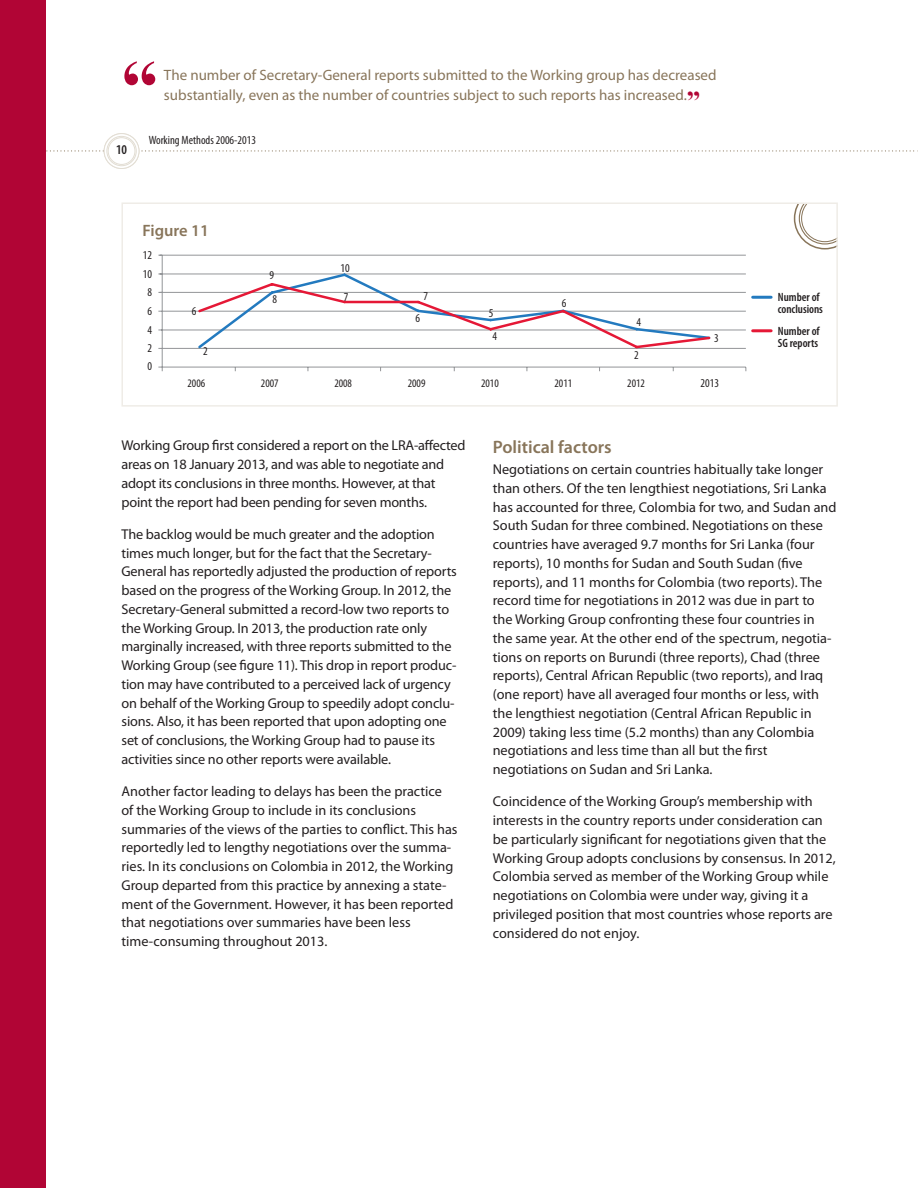
<style>
.page{position:relative;width:918px;height:1188px;background:#fff}
.page>*{position:absolute;margin:0;border:0;box-sizing:border-box;transform-origin:0 0}
.t1{font:700 73.5px "Times New Roman";color:#b10535}
.t2{font:600 18px "Myriad Pro";color:#88755a}
.t3{font:600 16.5px "Myriad Pro";color:#88755a}
.t4{font:15px/20.2px "Myriad Pro";color:#88755a}
.t5{font:14.25px/18.8px "Myriad Pro";color:#231f20}
.t6{font:600 condensed 13.5px "Myriad Pro";color:#231f20}
.t7{font:condensed 12px "Myriad Pro";color:#231f20}
.t8{font:600 condensed 12px/12px "Myriad Pro";color:#231f20}
.t9{font:condensed 11.55px "Myriad Pro";color:#231f20}
.s1{font-family:"Times New Roman";font-weight:700;font-size:27px;color:#b10535}
</style>
<div class="page">
<svg style="left:46px;top:150px;width:872px;height:2px"></svg>
<svg style="left:104px;top:134px;width:35px;height:34px"></svg>
<div style="left:104px;top:133px;width:35px;height:36px;border:1px solid #e2ddd3;border-radius:50%"></div>
<div style="left:107px;top:136px;width:29px;height:30px;background:#e8e4dc;border:1px solid #e2ddd3;border-radius:50%"></div>
<div style="left:108px;top:138px;width:27px;height:26px;background:#fff;border-radius:50%"></div>
<div style="left:108px;top:137px;width:27px;height:28px;border:1px solid #e2ddd3;border-radius:50%"></div>
<svg style="left:794px;top:205px;width:41px;height:44px"></svg>
<div style="left:122px;top:202px;width:716px;height:205px;border:2px solid #efece7"></div>
<hr style="left:753px;top:296px;width:18px;height:3px;background:#237abf">
<hr style="left:753px;top:329px;width:18px;height:3px;background:#e51836">
<hr style="left:160px;top:255px;width:586px;height:1px;background:#939598">
<hr style="left:160px;top:274px;width:586px;height:1px;background:#939598">
<hr style="left:160px;top:292px;width:586px;height:1px;background:#939598">
<hr style="left:163px;top:311px;width:583px;height:1px;background:#939598">
<hr style="left:161px;top:330px;width:585px;height:1px;background:#939598">
<hr style="left:162px;top:348px;width:584px;height:1px;background:#939598">
<hr style="left:162px;top:255px;width:1px;height:112px;background:#939598">
<hr style="left:162px;top:367px;width:584px;height:1px;background:#939598">
<svg style="left:196px;top:273px;width:516px;height:76px"></svg>
<div style="left:0;top:0;width:46px;height:1188px;background:#b10535"></div>
<h1 class="t1" style="left:122px;top:36px;width:38px">“</h1>
<p class="t4" style="left:164px;top:65px;width:554px">The number of Secretary-General reports submitted to the Working group has decreased substantially, even as the number of countries subject to such reports has increased.<span class="s1">”</span></p>
<p class="t6" style="left:116px;top:143px;width:13px">10</p>
<p class="t7" style="left:149px;top:134px;width:109px">Working Methods 2006-2013</p>
<p class="t3" style="left:142px;top:221px;width:68px">Figure 11</p>
<p class="t7" style="left:143px;top:249px;width:11px">12</p>
<p class="t7" style="left:143px;top:267px;width:11px">10</p>
<p class="t7" style="left:148px;top:286px;width:6px">8</p>
<p class="t7" style="left:148px;top:305px;width:6px">6</p>
<p class="t7" style="left:148px;top:323px;width:6px">4</p>
<p class="t7" style="left:148px;top:342px;width:6px">2</p>
<p class="t7" style="left:148px;top:360px;width:6px">0</p>
<p class="t7" style="left:192px;top:305px;width:6px">6</p>
<p class="t7" style="left:203px;top:344px;width:6px">2</p>
<p class="t7" style="left:270px;top:268px;width:6px">9</p>
<p class="t7" style="left:272px;top:293px;width:6px">8</p>
<p class="t7" style="left:341px;top:261px;width:11px">10</p>
<p class="t7" style="left:344px;top:291px;width:6px">7</p>
<p class="t7" style="left:423px;top:290px;width:6px">7</p>
<p class="t7" style="left:415px;top:312px;width:6px">6</p>
<p class="t7" style="left:489px;top:306px;width:6px">5</p>
<p class="t7" style="left:493px;top:330px;width:6px">4</p>
<p class="t7" style="left:562px;top:297px;width:6px">6</p>
<p class="t7" style="left:636px;top:316px;width:6px">4</p>
<p class="t7" style="left:634px;top:348px;width:6px">2</p>
<p class="t9" style="left:188px;top:377px;width:19px">2006</p>
<p class="t9" style="left:261px;top:377px;width:19px">2007</p>
<p class="t9" style="left:334px;top:377px;width:19px">2008</p>
<p class="t9" style="left:408px;top:377px;width:19px">2009</p>
<p class="t9" style="left:481px;top:377px;width:19px">2010</p>
<p class="t9" style="left:555px;top:377px;width:19px">2011</p>
<p class="t9" style="left:627px;top:377px;width:19px">2012</p>
<p class="t7" style="left:714px;top:331px;width:6px">3</p>
<p class="t7" style="left:701px;top:376px;width:20px">2013</p>
<p class="t8" style="left:778px;top:291px;width:47px">Number of conclusions</p>
<p class="t8" style="left:778px;top:325px;width:43px">Number of<br>SG reports</p>
<p class="t5" style="left:122px;top:436px;width:346px">Working Group first considered a report on the LRA-affected areas on 18 January 2013, and was able to negotiate and adopt its conclusions in three months. However, at that point the report had been pending for seven months.</p>
<p class="t5" style="left:122px;top:525px;width:337px">The backlog would be much greater and the adoption times much longer, but for the fact that the Secretary-General has reportedly adjusted the production of reports based on the progress of the Working Group. In 2012, the Secretary-General submitted a record-low two reports to the Working Group. In 2013, the production rate only marginally increased, with three reports submitted to the Working Group (see figure 11). This drop in report produc&shy;tion may have contributed to a perceived lack of urgency on behalf of the Working Group to speedily adopt conclu&shy;sions. Also, it has been reported that upon adopting one set of conclusions, the Working Group had to pause its activities since no other reports were available.</p>
<p class="t5" style="left:122px;top:782px;width:338px">Another factor leading to delays has been the practice<br>of the Working Group to include in its conclusions summaries of the views of the parties to conflict. This has reportedly led to lengthy negotiations over the summa&shy;ries. In its conclusions on Colombia in 2012, the Working Group departed from this practice by annexing a state&shy;ment of the Government. However, it has been reported that negotiations over summaries have been less time-consuming throughout 2013.</p>
<p class="t2" style="left:493px;top:437px;width:121px">Political factors</p>
<p class="t5" style="left:493px;top:460px;width:345px">Negotiations on certain countries habitually take longer than others. Of the ten lengthiest negotiations, Sri Lanka has accounted for three, Colombia for two, and Sudan and South Sudan for three combined. Negotiations on these countries have averaged 9.7 months for Sri Lanka (four reports), 10 months for Sudan and South Sudan (five reports), and 11 months for Colombia (two reports). The record time for negotiations in 2012 was due in part to the Working Group confronting these four countries in the same year. At the other end of the spectrum, negotia&shy;tions on reports on Burundi (three reports), Chad (three reports), Central African Republic (two reports), and Iraq (one report) have all averaged four months or less, with the lengthiest negotiation (Central African Republic in 2009) taking less time (5.2 months) than any Colombia negotiations and less time than all but the first negotiations on Sudan and Sri Lanka.</p>
<p class="t5" style="left:493px;top:792px;width:345px">Coincidence of the Working Group’s membership with interests in the country reports under consideration can be particularly significant for negotiations given that the Working Group adopts conclusions by consensus. In 2012, Colombia served as member of the Working Group while negotiations on Colombia were under way, giving it a privileged position that most countries whose reports are considered do not enjoy.</p>
</div>
